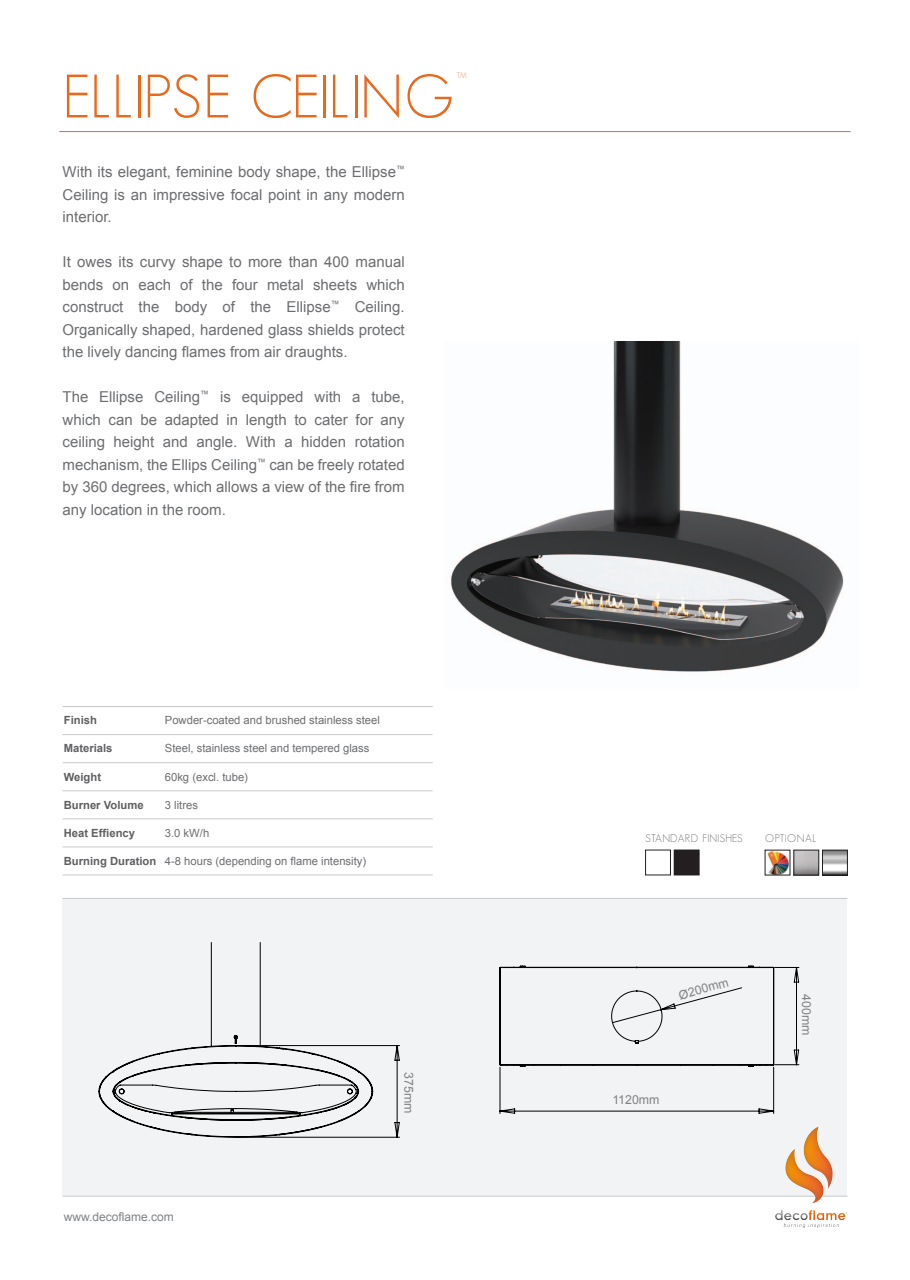
<style>
.page{position:relative;width:910px;height:1280px;background:#fff}
.page>*{position:absolute;margin:0;border:0;box-sizing:border-box;transform-origin:0 0}
.Overskrift{font:300 60px "Geosans";letter-spacing:-.015em;color:#e6691e}
.Brødtekst{font:15px/22.5px "Arial";color:#6c6d70;text-align:justify}
.Brødtekst-2{font:12.45px "Arial";color:#808285}
.Brødtekst-3{font:12.3px "Arial";color:#808285}
.Brødtekst-4{font:12px "Arial";color:#808285}
.Brødtekst-5{font:11.25px "Arial";color:#6c6d70}
.Brødtekst-6{font:700 11.25px "Arial";color:#5f5f62}
.Under_overskrift{font:300 10.8px "Geosans";letter-spacing:.02em;color:#6c6d70}
</style>
<div class="page">
<hr style="left:59px;top:131px;width:792px;height:1px;background:#e6691e">
<div style="left:63px;top:898px;width:784px;height:298px;background:#f2f3f4"></div>
<hr style="left:63px;top:898px;width:784px;height:1px;background:#c7c8ca">
<hr style="left:63px;top:1196px;width:784px;height:1px;background:#c7c8ca">
<img style="left:775px;top:1126px;width:72px;height:101px">
<img style="left:450px;top:342px;width:394px;height:330px">
<hr style="left:63px;top:734px;width:369px;height:1px;background:#c7c8ca">
<hr style="left:63px;top:762px;width:369px;height:1px;background:#c7c8ca">
<hr style="left:63px;top:790px;width:369px;height:1px;background:#c7c8ca">
<hr style="left:63px;top:818px;width:369px;height:1px;background:#c7c8ca">
<hr style="left:63px;top:847px;width:369px;height:1px;background:#c7c8ca">
<hr style="left:63px;top:875px;width:369px;height:1px;background:#c7c8ca">
<hr style="left:63px;top:706px;width:369px;height:1px;background:#c7c8ca">
<svg style="left:98px;top:942px;width:676px;height:196px"></svg>
<svg style="left:774px;top:967px;width:25px;height:98px"></svg>
<div style="left:674px;top:850px;width:25px;height:25px;background:#231f20"></div>
<img style="left:767px;top:852px;width:21px;height:21px">
<div style="left:794px;top:850px;width:25px;height:25px;border:1px solid #231f20"></div>
<div style="left:822px;top:850px;width:25px;height:25px;border:1px solid #231f20"></div>
<p class="Overskrift" style="left:63px;top:63px;width:406px">ELLIPSE CEILING<sup>™</sup></p>
<p class="Brødtekst" style="left:63px;top:161px;width:344px">With its elegant, feminine body shape, the Ellipse<sup>™ </sup>Ceiling is an impressive focal point in any modern interior.</p>
<p class="Brødtekst" style="left:63px;top:251px;width:344px">It owes its curvy shape to more than 400 manual bends on each of the four metal sheets which construct the body of the Ellipse<sup>™</sup> Ceiling.<br>Organically shaped, hardened glass shields protect the lively dancing flames from air draughts.</p>
<p class="Brødtekst" style="left:63px;top:386px;width:344px">The Ellipse Ceiling<sup>™</sup> is equipped with a tube, which can be adapted in length to cater for any ceiling height and angle. With a hidden rotation mechanism, the Ellips Ceiling<sup>™</sup> can be freely rotated by 360 degrees, which allows a view of the fire from any location in the room.</p>
<p class="Brødtekst-6" style="left:64px;top:713px;width:35px">Finish</p>
<p class="Brødtekst-6" style="left:64px;top:741px;width:50px">Materials</p>
<p class="Brødtekst-6" style="left:64px;top:769px;width:39px">Weight</p>
<p class="Brødtekst-6" style="left:64px;top:797px;width:81px">Burner Volume</p>
<p class="Brødtekst-6" style="left:64px;top:825px;width:73px">Heat Effiency</p>
<p class="Brødtekst-6" style="left:64px;top:854px;width:94px">Burning Duration</p>
<p class="Brødtekst-5" style="left:165px;top:713px;width:217px">Powder-coated and brushed stainless steel</p>
<p class="Brødtekst-5" style="left:165px;top:741px;width:206px">Steel, stainless steel and tempered glass</p>
<p class="Brødtekst-5" style="left:165px;top:769px;width:85px">60kg (excl. tube)</p>
<p class="Brødtekst-5" style="left:165px;top:797px;width:35px">3 litres</p>
<p class="Brødtekst-5" style="left:165px;top:826px;width:46px">3.0 kW/h</p>
<p class="Brødtekst-5" style="left:165px;top:854px;width:203px">4-8 hours (depending on flame intensity)</p>
<p class="Brødtekst-4" style="left:64px;top:1209px;width:112px">www.decoflame.com</p>
<p class="Brødtekst-3" style="left:417px;top:1072px;width:43px;rotate:90deg">375mm</p>
<p class="Under_overskrift" style="left:645px;top:833px;width:99px">STANDARD FINISHES</p>
<p class="Under_overskrift" style="left:765px;top:832px;width:53px">OPTIONAL</p>
<p class="Brødtekst-2" style="left:677px;top:987px;width:52px;rotate:-15deg">Ø200mm</p>
<p class="Brødtekst-3" style="left:612px;top:1092px;width:49px">1120mm</p>
<p class="Brødtekst-3" style="left:815px;top:994px;width:43px;rotate:90deg">400mm</p>
</div>
